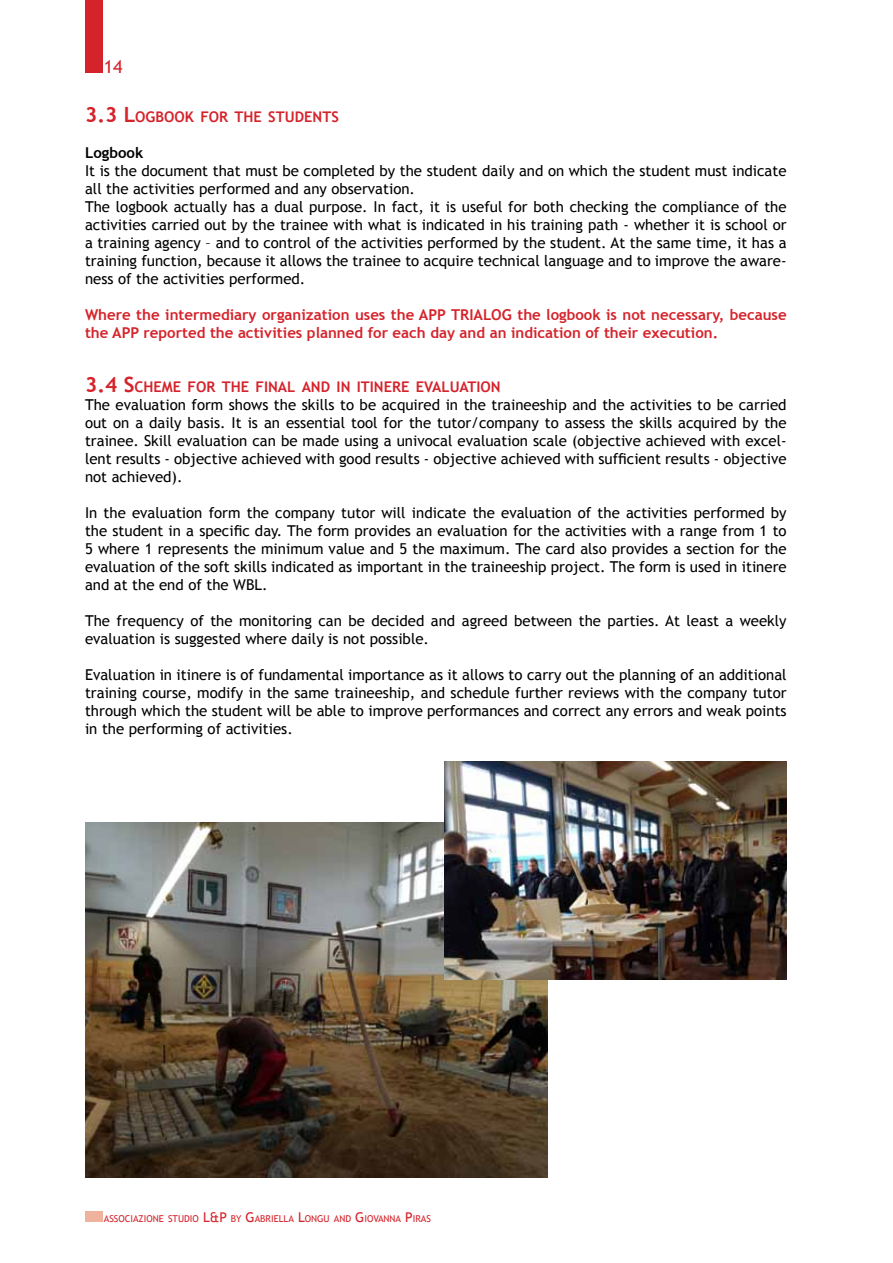
<style>
.page{position:relative;width:893px;height:1263px;background:#fff}
.page>*{position:absolute;margin:0;border:0;box-sizing:border-box;transform-origin:0 0}
.t1{font:18px "Trebuchet MS";color:#d5232b}
.t2{font:15px/18px "Trebuchet MS";color:#000;text-align:justify}
.t3{font:700 15px "Trebuchet MS";color:#d5232b}
.t4{font:700 15px "Trebuchet MS";color:#000}
.t5{font:700 14.7px "Trebuchet MS";color:#d5232b}
.t6{font:9.45px "Trebuchet MS";color:#d5232b}
.s1{font-size:21px}
.s2{font-size:13.5px}
</style>
<div class="page">
<div style="left:85px;top:0;width:17px;height:72px;background:#d5232b"></div>
<div style="left:85px;top:1211px;width:17px;height:11px;background:#efb29d"></div>
<img style="left:85px;top:822px;width:462px;height:356px">
<img style="left:444px;top:761px;width:343px;height:219px">
<p class="t1" style="left:104px;top:56px;width:20px">14</p>
<p class="t5" style="left:85px;top:107px;width:255px"><span class="s1">3.3 L</span>OGBOOK FOR THE STUDENTS</p>
<p class="t4" style="left:85px;top:143px;width:60px">Logbook</p>
<p class="t2" style="left:85px;top:162px;width:703px;text-align:left">It is the document that must be completed by the student daily and on which the student must indicate all the activities performed and any observation.<br>The logbook actually has a dual purpose. In fact, it is useful for both checking the compliance of the activities carried out by the trainee with what is indicated in his training path - whether it is school or a training agency – and to control of the activities performed by the student. At the same time, it has a training function, because it allows the trainee to acquire technical language and to improve the aware&shy;ness of the activities performed.</p>
<p class="t3" style="left:85px;top:305px;width:344px">Where the intermediary organization uses the APP</p>
<p class="t3" style="left:451px;top:305px;width:19px">TRIALOG</p>
<p class="t3" style="left:517px;top:305px;width:271px">the logbook is not necessary, because</p>
<p class="t3" style="left:85px;top:323px;width:37px">the APP</p>
<p class="t3" style="left:144px;top:323px;width:576px">reported the activities planned for each day and an indication of their execution.</p>
<p class="t5" style="left:85px;top:377px;width:417px"><span class="s1">3.4 S</span>CHEME FOR THE FINAL AND IN ITINERE EVALUATION</p>
<p class="t2" style="left:85px;top:396px;width:703px">The evaluation form shows the skills to be acquired in the traineeship and the activities to be carried out on a daily basis. It is an essential tool for the tutor/company to assess the skills acquired by the trainee. Skill evaluation can be made using a univocal evaluation scale (objective achieved with excel&shy;lent results - objective achieved with good results - objective achieved with sufficient results - objective not achieved).</p>
<p class="t2" style="left:85px;top:504px;width:703px">In the evaluation form the company tutor will indicate the evaluation of the activities performed by the student in a specific day. The form provides an evaluation for the activities with a range from 1 to 5 where 1 represents the minimum value and 5 the maximum. The card also provides a section for the evaluation of the soft skills indicated as important in the traineeship project. The form is used in itinere and at the end of the WBL.</p>
<p class="t2" style="left:85px;top:612px;width:703px">The frequency of the monitoring can be decided and agreed between the parties. At least a weekly evaluation is suggested where daily is not possible.</p>
<p class="t2" style="left:85px;top:666px;width:703px">Evaluation in itinere is of fundamental importance as it allows to carry out the planning of an additional training course, modify in the same traineeship, and schedule further reviews with the company tutor through which the student will be able to improve performances and correct any errors and weak points in the performing of activities.</p>
<p class="t6" style="left:104px;top:1213px;width:329px">ASSOCIAZIONE STUDIO <span class="s2">L&amp;P</span> BY <span class="s2">G</span>ABRIELLA <span class="s2">L</span>ONGU AND <span class="s2">G</span> IOVANNA <span class="s2">P</span> IRAS</p>
</div>
